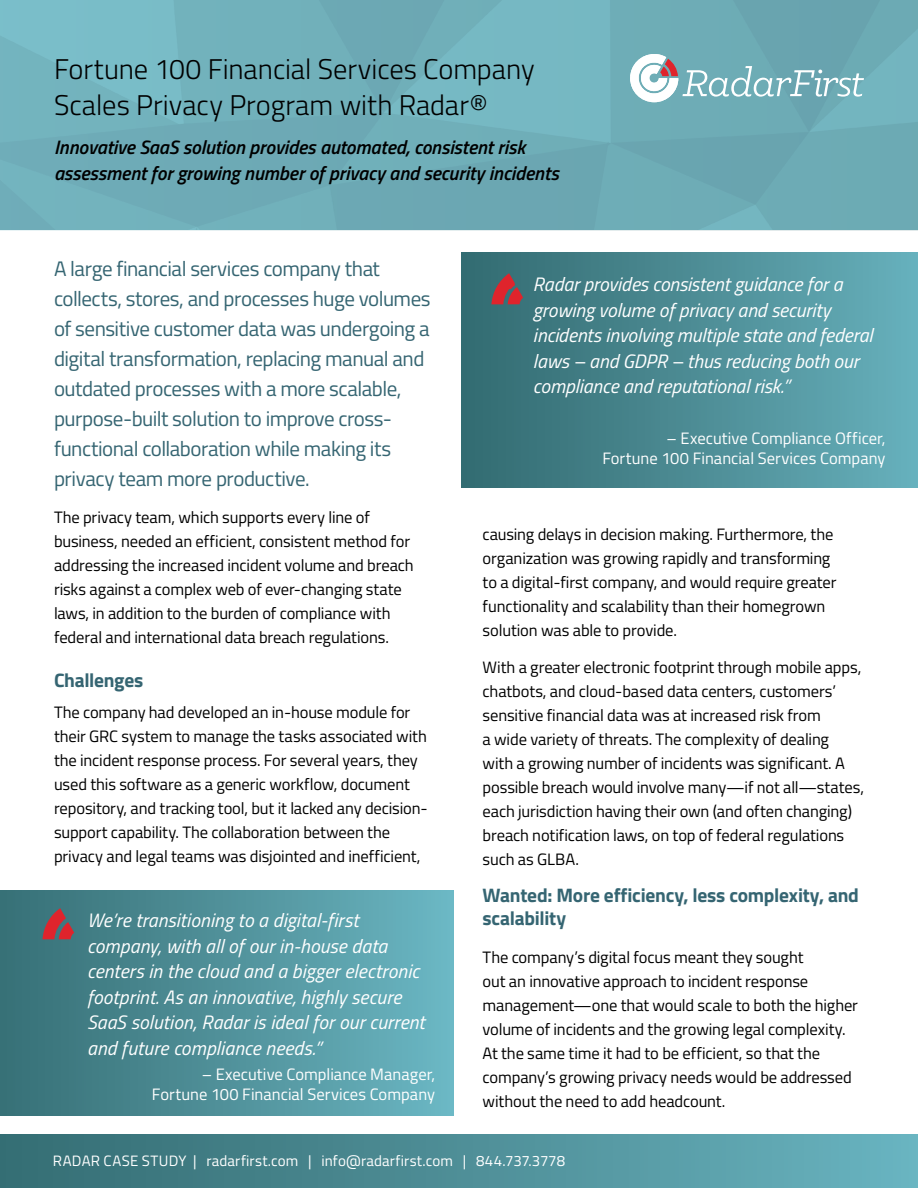
<style>
.page{position:relative;width:918px;height:1188px;background:#fff}
.page>*{position:absolute;margin:0;border:0;box-sizing:border-box;transform-origin:0 0}
.t1{font:100 36px "Titillium Web";color:#000}
.t2{font:300 28.5px/36px "Titillium Web";color:#000}
.t3{font:21px/30px "Titillium Web";letter-spacing:-.025em;color:#356572}
.t4{font:italic 600 21px/28.5px "Titillium Web";letter-spacing:-.005em;color:#000}
.t5{font:italic 19.5px/25.5px "Titillium Web";color:#fff}
.t6{font:italic 600 19.5px/25.5px "Titillium Web";letter-spacing:-.005em;color:#000}
.t7{font:700 19.5px/23.4px "Titillium Web";letter-spacing:-.01em;color:#356572}
.t8{font:16.5px/24px "Titillium Web";letter-spacing:-.01em;color:#000}
.t9{font:16.5px/19.5px "Titillium Web";color:#fff;text-align:right}
.t10{font:15px "Titillium Web";letter-spacing:.015em;color:#fff}
</style>
<div class="page">
<div style="left:461px;top:252px;width:457px;height:235px;background:linear-gradient(to right,#326a6f,#67afbb)"></div>
<div style="left:0;top:0;width:918px;height:230px;background:linear-gradient(to right,#73b3be,#6caab4)"></div>
<svg style="left:630px;top:30px;width:245px;height:72px;background:#82b4bd"></svg>
<div style="left:0;top:890px;width:454px;height:225px;background:linear-gradient(to right,#376e75,#6bb6c2)"></div>
<svg style="left:42px;top:908px;width:32px;height:31px"></svg>
<div style="left:0;top:1134px;width:918px;height:54px;background:linear-gradient(to right,#346c72,#69b2be)"></div>
<svg style="left:491px;top:273px;width:32px;height:31px"></svg>
<h1 class="t1" style="left:54px;top:42px;width:346px">Title (aligns with image)</h1>
<p class="t4" style="left:54px;top:100px;width:483px">Subtitle goes here and can be a bit lengthier, this is where we typically deliver the benefit statement.</p>
<h2 class="t2" style="left:54px;top:50px;width:482px">Fortune 100 Financial Services Company<br>Scales Privacy Program with Radar®</h2>
<p class="t6" style="left:54px;top:134px;width:506px">Innovative SaaS solution provides automated, consistent risk assessment for growing number of privacy and security incidents</p>
<p class="t3" style="left:54px;top:252px;width:378px">A large financial services company that collects, stores, and processes huge volumes of sensitive customer data was undergoing a digital transformation, replacing manual and outdated processes with a more scalable, purpose-built solution to improve cross&shy;functional collaboration while making its privacy team more productive.</p>
<p class="t8" style="left:54px;top:505px;width:361px">The privacy team, which supports every line of business, needed an efficient, consistent method for addressing the increased incident volume and breach risks against a complex web of ever-changing state laws, in addition to the burden of compliance with federal and international data breach regulations.</p>
<p class="t7" style="left:54px;top:667px;width:91px">Challenges</p>
<p class="t8" style="left:54px;top:699px;width:375px">The company had developed an in-house module for their GRC system to manage the tasks associated with the incident response process. For several years, they used this software as a generic workflow, document repository, and tracking tool, but it lacked any decision&shy;support capability. The collaboration between the privacy and legal teams was disjointed and inefficient,</p>
<p class="t5" style="left:87px;top:907px;width:339px">We’re transitioning to a digital-first company, with all of our in-house data centers in the cloud and a bigger electronic footprint. As an innovative, highly secure SaaS solution, Radar is ideal for our current and future compliance needs.”</p>
<p class="t9" style="left:152px;top:1064px;width:285px">– Executive Compliance Manager,<br>Fortune 100 Financial Services Company</p>
<p class="t5" style="left:533px;top:271px;width:341px">Radar provides consistent guidance for a growing volume of privacy and security incidents involving multiple state and federal laws – and GDPR – thus reducing both our compliance and reputational risk.”</p>
<p class="t9" style="left:602px;top:428px;width:285px">– Executive Compliance Officer,<br>Fortune 100 Financial Services Company</p>
<p class="t8" style="left:483px;top:521px;width:355px">causing delays in decision making. Furthermore, the organization was growing rapidly and transforming to a digital-first company, and would require greater functionality and scalability than their homegrown solution was able to provide.</p>
<p class="t8" style="left:483px;top:655px;width:383px">With a greater electronic footprint through mobile apps, chatbots, and cloud-based data centers, customers’ sensitive financial data was at increased risk from<br>a wide variety of threats. The complexity of dealing<br>with a growing number of incidents was significant. A possible breach would involve many—if not all—states, each jurisdiction having their own (and often changing) breach notification laws, on top of federal regulations such as GLBA.</p>
<p class="t7" style="left:483px;top:882px;width:378px">Wanted: More efficiency, less complexity, and scalability</p>
<p class="t8" style="left:483px;top:944px;width:377px">The company’s digital focus meant they sought<br>out an innovative approach to incident response management—one that would scale to both the higher volume of incidents and the growing legal complexity.<br>At the same time it had to be efficient, so that the company’s growing privacy needs would be addressed without the need to add headcount.</p>
<p class="t10" style="left:53px;top:1150px;width:514px">RADAR CASE STUDY | radarfirst.com | info@radarfirst.com | 844.737.3778</p>
</div>
